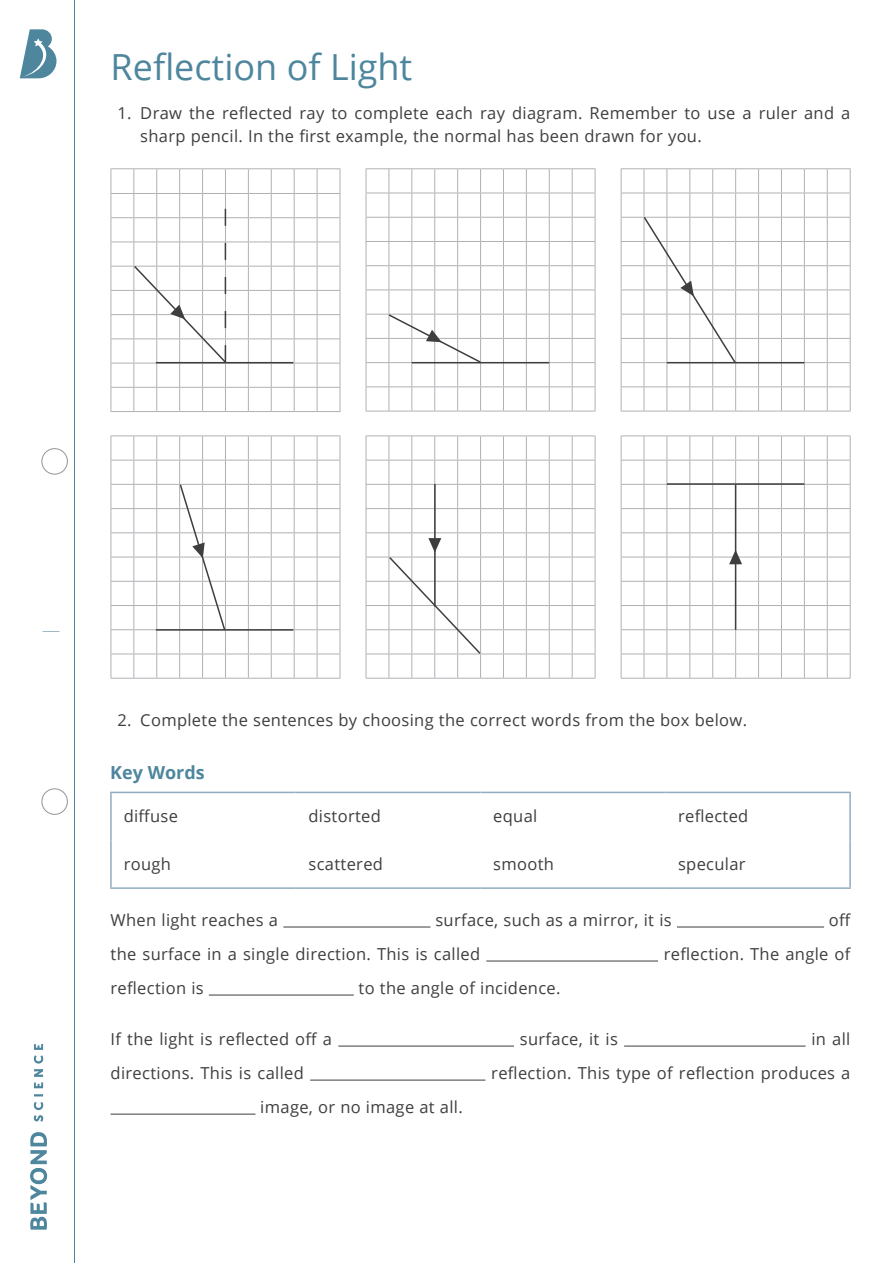
<style>
.page{position:relative;width:893px;height:1263px;background:#fff}
.page>*{position:absolute;margin:0;border:0;box-sizing:border-box;transform-origin:0 0}
.Page_Title{font:36px "Open Sans";color:#4e869e}
.Heading_3{font:700 18px "Open Sans";color:#4e869e}
.Table_text{font:16.5px/22.5px "Open Sans";letter-spacing:.02em;color:#3e3e3f}
</style>
<div class="page">
<hr style="left:110px;top:793px;width:2px;height:47px;background:#90acbe">
<hr style="left:849px;top:793px;width:2px;height:47px;background:#90acbe">
<hr style="left:110px;top:840px;width:2px;height:47px;background:#90acbe">
<hr style="left:849px;top:840px;width:2px;height:47px;background:#90acbe">
<hr style="left:110px;top:887px;width:186px;height:2px;background:#90acbe">
<hr style="left:296px;top:887px;width:184px;height:2px;background:#90acbe">
<hr style="left:480px;top:887px;width:185px;height:2px;background:#90acbe">
<hr style="left:665px;top:887px;width:186px;height:2px;background:#90acbe">
<hr style="left:110px;top:792px;width:186px;height:1px;background:#90acbe">
<hr style="left:296px;top:792px;width:184px;height:1px;background:#90acbe">
<hr style="left:480px;top:792px;width:185px;height:1px;background:#90acbe">
<hr style="left:665px;top:792px;width:186px;height:1px;background:#90acbe">
<hr style="left:283px;top:926px;width:147px;height:1px;background:#3e3e3f">
<hr style="left:677px;top:926px;width:147px;height:1px;background:#3e3e3f">
<hr style="left:486px;top:960px;width:172px;height:1px;background:#3e3e3f">
<hr style="left:209px;top:995px;width:145px;height:1px;background:#3e3e3f">
<hr style="left:338px;top:1046px;width:176px;height:1px;background:#3e3e3f">
<hr style="left:624px;top:1046px;width:182px;height:1px;background:#3e3e3f">
<hr style="left:310px;top:1080px;width:175px;height:1px;background:#3e3e3f">
<hr style="left:111px;top:1114px;width:144px;height:1px;background:#3e3e3f">
<svg style="left:111px;top:168px;width:230px;height:244px"></svg>
<svg style="left:366px;top:168px;width:230px;height:244px"></svg>
<svg style="left:621px;top:168px;width:230px;height:244px"></svg>
<svg style="left:621px;top:435px;width:230px;height:244px"></svg>
<svg style="left:366px;top:435px;width:230px;height:244px"></svg>
<svg style="left:111px;top:435px;width:230px;height:244px"></svg>
<div style="left:42px;top:448px;width:26px;height:26px;border:1px solid #939598;border-radius:50%"></div>
<div style="left:42px;top:788px;width:26px;height:27px;border:1px solid #939598;border-radius:50%"></div>
<svg style="left:20px;top:29px;width:40px;height:1200px"></svg>
<hr style="left:74px;top:0;width:1px;height:1263px;background:#4e869e">
<p class="Page_Title" style="left:111px;top:42px;width:303px">Reflection of Light</p>
<p class="Table_text" style="left:140px;top:101px;width:712px;text-indent:-23px">1. Draw the reflected ray to complete each ray diagram. Remember to use a ruler and a sharp pencil. In the first example, the normal has been drawn for you.</p>
<p class="Table_text" style="left:117px;top:708px;width:631px">2. Complete the sentences by choosing the correct words from the box below.</p>
<p class="Heading_3" style="left:110px;top:760px;width:96px">Key Words</p>
<p class="Table_text" style="left:124px;top:804px;width:56px">diffuse</p>
<p class="Table_text" style="left:308px;top:804px;width:74px">distorted</p>
<p class="Table_text" style="left:493px;top:804px;width:46px">equal</p>
<p class="Table_text" style="left:678px;top:804px;width:72px">reflected</p>
<p class="Table_text" style="left:124px;top:852px;width:49px">rough</p>
<p class="Table_text" style="left:308px;top:852px;width:76px">scattered</p>
<p class="Table_text" style="left:493px;top:852px;width:62px">smooth</p>
<p class="Table_text" style="left:678px;top:852px;width:69px">specular</p>
<p class="Table_text" style="left:111px;top:908px;width:169px">When light reaches a</p>
<p class="Table_text" style="left:435px;top:908px;width:238px">surface, such as a mirror, it is</p>
<p class="Table_text" style="left:829px;top:908px;width:24px">off</p>
<p class="Table_text" style="left:111px;top:942px;width:371px">the surface in a single direction. This is called</p>
<p class="Table_text" style="left:664px;top:942px;width:188px">reflection. The angle of</p>
<p class="Table_text" style="left:111px;top:976px;width:95px">reflection is</p>
<p class="Table_text" style="left:359px;top:976px;width:203px">to the angle of incidence.</p>
<p class="Table_text" style="left:111px;top:1027px;width:223px">If the light is reflected off a</p>
<p class="Table_text" style="left:520px;top:1027px;width:100px">surface, it is</p>
<p class="Table_text" style="left:811px;top:1027px;width:41px">in all</p>
<p class="Table_text" style="left:111px;top:1061px;width:195px">directions. This is called</p>
<p class="Table_text" style="left:491px;top:1061px;width:361px">reflection. This type of reflection produces a</p>
<p class="Table_text" style="left:260px;top:1095px;width:204px">image, or no image at all.</p>
</div>
